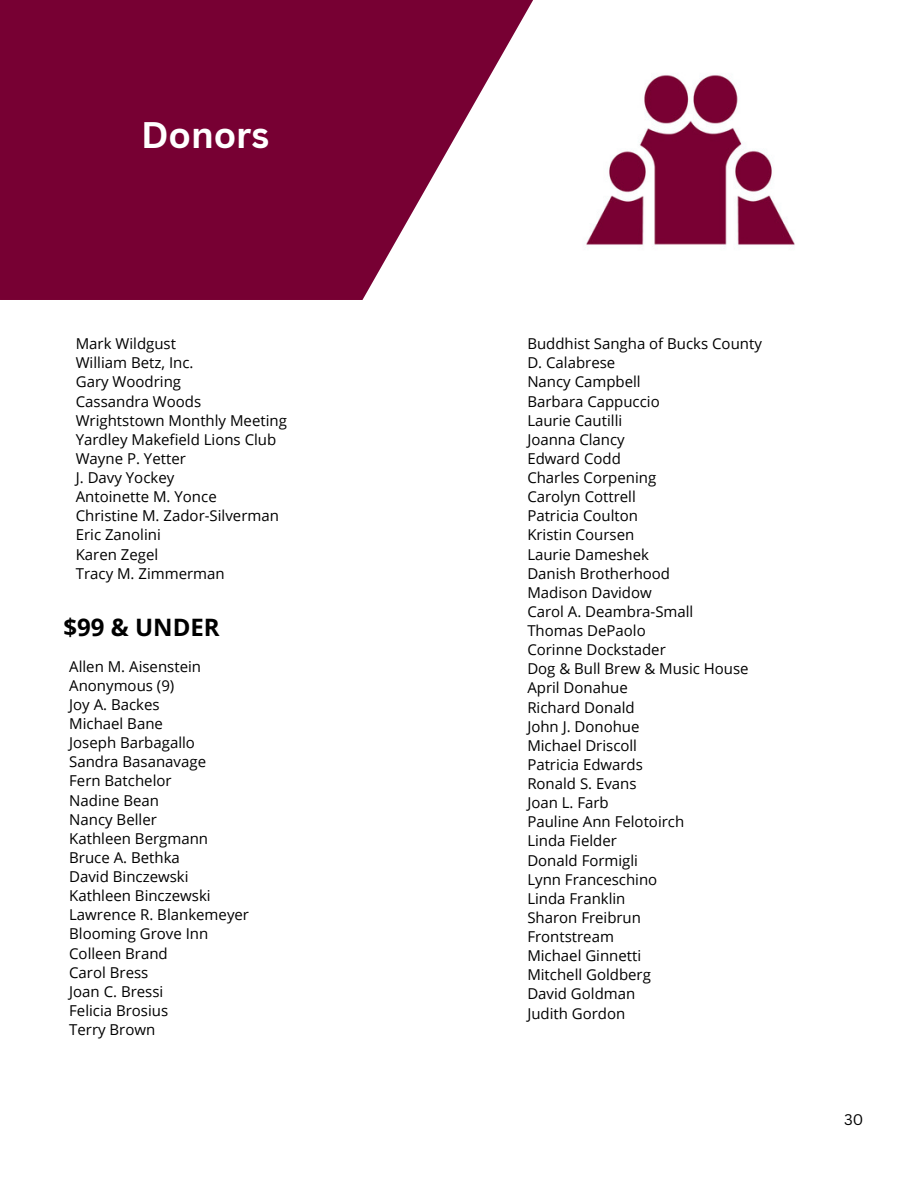
<style>
.page{position:relative;width:918px;height:1188px;background:#fff}
.page>*{position:absolute;margin:0;border:0;box-sizing:border-box;transform-origin:0 0}
.t1{font:700 36px "Canva Sans";color:#fff}
.t2{font:700 24px "Open Sans";color:#000}
.t3{font:15px/19.2px "Open Sans";color:#000}
.t4{font:15px "Canva Sans";color:#000}
</style>
<div class="page">
<svg style="left:0;top:0;width:533px;height:300px;background:#8b2551"></svg>
<img style="left:586px;top:75px;width:209px;height:172px">
<h1 class="t1" style="left:141px;top:109px;width:130px">Donors</h1>
<p class="t3" style="left:76px;top:334px;width:213px">Mark Wildgust<br>William Betz, Inc.<br>Gary Woodring<br>Cassandra Woods<br>Wrightstown Monthly Meeting<br>Yardley Makefield Lions Club<br>Wayne P. Yetter<br>J. Davy Yockey<br>Antoinette M. Yonce<br>Christine M. Zador-Silverman<br>Eric Zanolini<br>Karen Zegel<br>Tracy M. Zimmerman</p>
<p class="t3" style="left:527px;top:334px;width:236px">Buddhist Sangha of Bucks County<br>D. Calabrese<br>Nancy Campbell<br>Barbara Cappuccio<br>Laurie Cautilli<br>Joanna Clancy<br>Edward Codd<br>Charles Corpening<br>Carolyn Cottrell<br>Patricia Coulton<br>Kristin Coursen<br>Laurie Dameshek<br>Danish Brotherhood<br>Madison Davidow<br>Carol A. Deambra-Small<br>Thomas DePaolo<br>Corinne Dockstader<br>Dog &amp; Bull Brew &amp; Music House<br>April Donahue<br>Richard Donald<br>John J. Donohue<br>Michael Driscoll<br>Patricia Edwards<br>Ronald S. Evans<br>Joan L. Farb<br>Pauline Ann Felotoirch<br>Linda Fielder<br>Donald Formigli<br>Lynn Franceschino<br>Linda Franklin<br>Sharon Freibrun<br>Frontstream<br>Michael Ginnetti<br>Mitchell Goldberg<br>David Goldman<br>Judith Gordon</p>
<h2 class="t2" style="left:63px;top:610px;width:158px">$99 &amp; UNDER</h2>
<p class="t3" style="left:69px;top:656px;width:181px">Allen M. Aisenstein<br>Anonymous (9)<br>Joy A. Backes<br>Michael Bane<br>Joseph Barbagallo<br>Sandra Basanavage<br>Fern Batchelor<br>Nadine Bean<br>Nancy Beller<br>Kathleen Bergmann<br>Bruce A. Bethka<br>David Binczewski<br>Kathleen Binczewski<br>Lawrence R. Blankemeyer<br>Blooming Grove Inn<br>Colleen Brand<br>Carol Bress<br>Joan C. Bressi<br>Felicia Brosius<br>Terry Brown</p>
<p class="t4" style="left:844px;top:1109px;width:21px">30</p>
</div>
